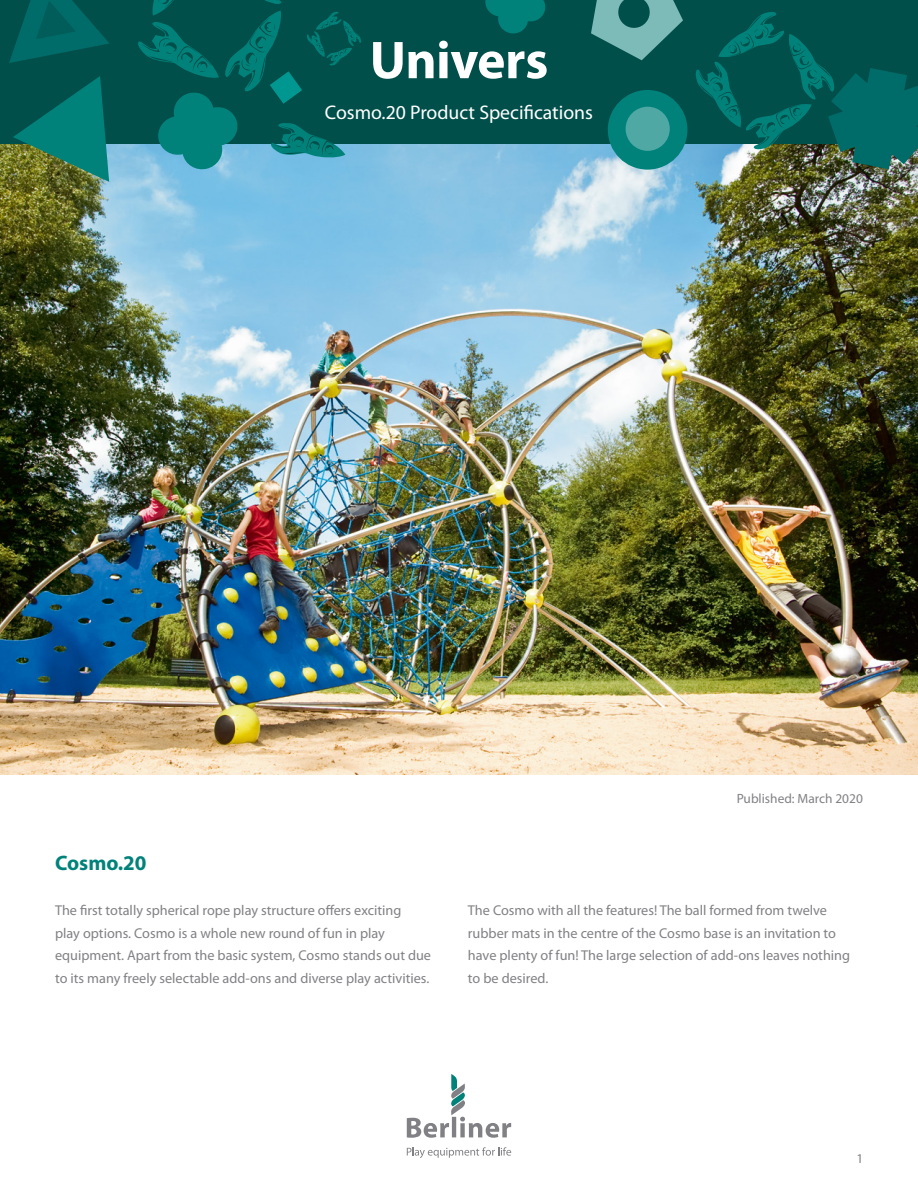
<style>
.page{position:relative;width:918px;height:1188px;background:#fff}
.page>*{position:absolute;margin:0;border:0;box-sizing:border-box;transform-origin:0 0}
.t1{font:700 53.55px "Myriad Pro";letter-spacing:-.01em;color:#fff}
.t2{font:700 21px "Myriad Pro";color:#00827a}
.t3{font:19.8px "Myriad Pro";color:#fff}
.t4{font:14.25px/22.5px "Myriad Pro";color:#818084}
.t5{font:13.35px "Myriad Pro";color:#818084}
</style>
<div class="page">
<svg style="left:407px;top:1074px;width:104px;height:64px"></svg>
<svg style="left:407px;top:1147px;width:104px;height:11px"></svg>
<img style="left:0;top:144px;width:918px;height:631px">
<div style="left:0;top:0;width:918px;height:144px;background:#004f4a"></div>
<svg style="left:9px;top:0;width:100px;height:63px"></svg>
<svg style="left:13px;top:76px;width:96px;height:106px"></svg>
<div style="left:608px;top:90px;width:79px;height:80px;background:#00827a;border-radius:50%"></div>
<div style="left:626px;top:107px;width:44px;height:44px;background:#50a8a4;border-radius:50%"></div>
<svg style="left:591px;top:0;width:92px;height:60px"></svg>
<svg style="left:485px;top:0;width:61px;height:34px"></svg>
<svg style="left:694px;top:12px;width:224px;height:157px"></svg>
<svg style="left:136px;top:0;width:226px;height:171px"></svg>
<h1 class="t1" style="left:370px;top:25px;width:180px">Univers</h1>
<h3 class="t3" style="left:325px;top:100px;width:270px">Cosmo.20 Product Specifications</h3>
<p class="t5" style="left:737px;top:790px;width:128px">Published: March 2020</p>
<h2 class="t2" style="left:55px;top:849px;width:93px">Cosmo.20</h2>
<p class="t4" style="left:55px;top:899px;width:378px">The first totally spherical rope play structure offers exciting<br>play options. Cosmo is a whole new round of fun in play equipment. Apart from the basic system, Cosmo stands out due to its many freely selectable add-ons and diverse play activities.</p>
<p class="t4" style="left:468px;top:899px;width:384px">The Cosmo with all the features! The ball formed from twelve rubber mats in the centre of the Cosmo base is an invitation to have plenty of fun! The large selection of add-ons leaves nothing to be desired.</p>
<p class="t5" style="left:857px;top:1150px;width:8px">1</p>
</div>
